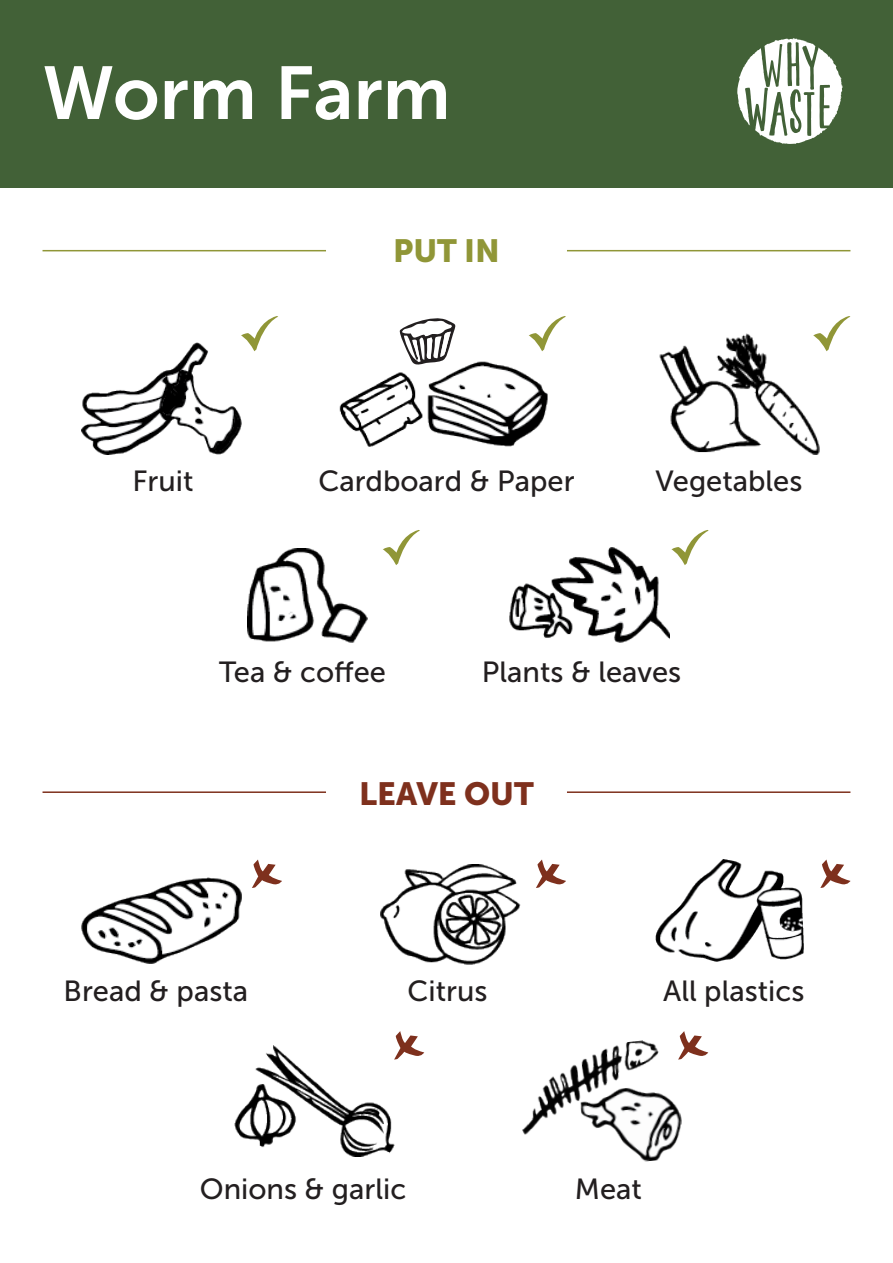
<style>
.page{position:relative;width:893px;height:1263px;background:#fff}
.page>*{position:absolute;margin:0;border:0;box-sizing:border-box;transform-origin:0 0}
.t1{font:74.4px "Museo Sans 700";color:#fff}
.t2{font:31.95px "Museo Sans 900";color:#7e301d}
.t3{font:31.95px "Museo Sans 900";color:#909637}
.t4{font:29.1px "Museo Sans 500";color:#231f20}
</style>
<div class="page">
<div style="left:0;top:0;width:893px;height:187px;background:#426137"></div>
<svg style="left:737px;top:38px;width:106px;height:106px"></svg>
<svg style="left:241px;top:316px;width:37px;height:35px"></svg>
<img style="left:656px;top:859px;width:148px;height:103px">
<img style="left:381px;top:864px;width:139px;height:101px">
<svg style="left:816px;top:316px;width:34px;height:35px"></svg>
<img style="left:660px;top:334px;width:159px;height:120px">
<img style="left:81px;top:877px;width:160px;height:86px">
<img style="left:81px;top:342px;width:160px;height:112px">
<svg style="left:383px;top:530px;width:37px;height:35px"></svg>
<svg style="left:671px;top:530px;width:38px;height:35px"></svg>
<img style="left:247px;top:548px;width:121px;height:95px">
<img style="left:509px;top:547px;width:160px;height:96px">
<svg style="left:252px;top:859px;width:30px;height:29px"></svg>
<svg style="left:536px;top:859px;width:30px;height:29px"></svg>
<img style="left:234px;top:1045px;width:160px;height:111px">
<img style="left:522px;top:1040px;width:160px;height:122px">
<svg style="left:394px;top:1031px;width:30px;height:28px"></svg>
<svg style="left:678px;top:1031px;width:30px;height:28px"></svg>
<svg style="left:820px;top:859px;width:30px;height:29px"></svg>
<hr style="left:43px;top:250px;width:283px;height:1px;background:#909637">
<hr style="left:43px;top:791px;width:283px;height:2px;background:#7e301d">
<hr style="left:567px;top:250px;width:283px;height:1px;background:#909637">
<hr style="left:567px;top:791px;width:283px;height:2px;background:#7e301d">
<svg style="left:529px;top:316px;width:37px;height:35px"></svg>
<img style="left:339px;top:361px;width:209px;height:86px">
<svg style="left:399px;top:318px;width:59px;height:49px"></svg>
<p class="t1" style="left:43px;top:52px;width:410px">Worm Farm</p>
<p class="t3" style="left:393px;top:233px;width:108px">PUT IN</p>
<p class="t4" style="left:133px;top:465px;width:62px">Fruit</p>
<p class="t4" style="left:318px;top:465px;width:258px">Cardboard &amp; Paper</p>
<p class="t4" style="left:655px;top:465px;width:148px">Vegetables</p>
<p class="t4" style="left:219px;top:656px;width:168px">Tea &amp; coffee</p>
<p class="t4" style="left:482px;top:656px;width:201px">Plants &amp; leaves</p>
<p class="t2" style="left:359px;top:776px;width:176px">LEAVE OUT</p>
<p class="t4" style="left:64px;top:975px;width:186px">Bread &amp; pasta</p>
<p class="t4" style="left:408px;top:975px;width:81px">Citrus</p>
<p class="t4" style="left:663px;top:975px;width:143px">All plastics</p>
<p class="t4" style="left:200px;top:1173px;width:208px">Onions &amp; garlic</p>
<p class="t4" style="left:575px;top:1173px;width:68px">Meat</p>
</div>
